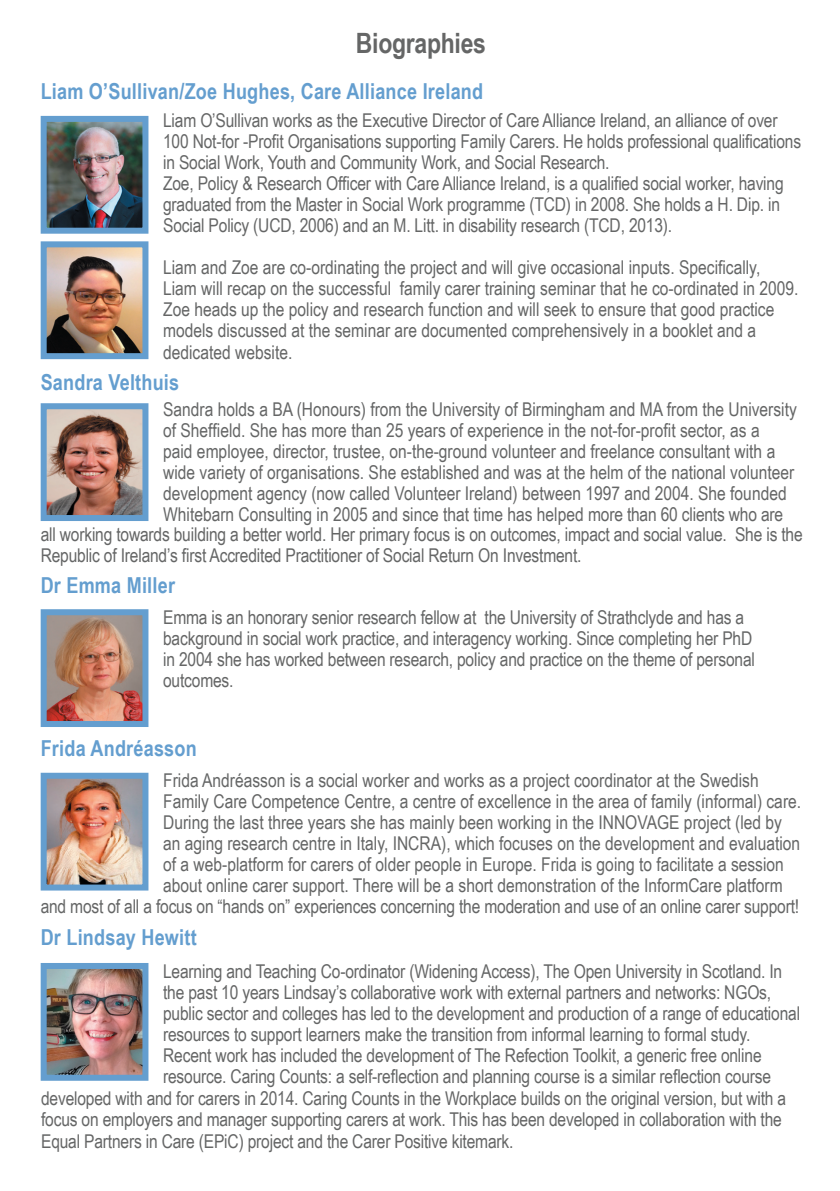
<style>
.page{position:relative;width:840px;height:1191px;background:#fff}
.page>*{position:absolute;margin:0;border:0;box-sizing:border-box;transform-origin:0 0}
.t1{font:700 28px "Arial Narrow";letter-spacing:-.01em;color:#656666}
.t2{font:700 22px "Arial Narrow";letter-spacing:.01em;color:#649ecf}
.t3{font:19px/21px "Arial Narrow";letter-spacing:-.01em;color:#656666}
</style>
<div class="page">
<img style="left:48px;top:123px;width:93px;height:104px">
<div style="left:41px;top:116px;width:107px;height:118px;border:6px solid #649ecf"></div>
<img style="left:48px;top:248px;width:93px;height:104px">
<div style="left:41px;top:241px;width:107px;height:118px;border:6px solid #649ecf"></div>
<img style="left:48px;top:410px;width:93px;height:104px">
<div style="left:41px;top:403px;width:107px;height:118px;border:6px solid #649ecf"></div>
<img style="left:48px;top:779px;width:93px;height:104px">
<div style="left:41px;top:772px;width:107px;height:118px;border:6px solid #649ecf"></div>
<img style="left:48px;top:970px;width:93px;height:103px">
<div style="left:41px;top:963px;width:107px;height:117px;border:6px solid #649ecf"></div>
<img style="left:48px;top:616px;width:93px;height:104px">
<div style="left:41px;top:609px;width:107px;height:118px;border:6px solid #649ecf"></div>
<h1 class="t1" style="left:356px;top:22px;width:131px">Biographies</h1>
<p class="t2" style="left:41px;top:74px;width:444px">Liam O’Sullivan/Zoe Hughes, Care Alliance Ireland</p>
<p class="t3" style="left:163px;top:109px;width:639px">Liam O’Sullivan works as the Executive Director of Care Alliance Ireland, an alliance of over 100 Not-for -Profit Organisations supporting Family Carers. He holds professional qualifications in Social Work, Youth and Community Work, and Social Research.<br>Zoe, Policy &amp; Research Officer with Care Alliance Ireland, is a qualified social worker, having graduated from the Master in Social Work programme (TCD) in 2008. She holds a H. Dip. in Social Policy (UCD, 2006) and an M. Litt. in disability research (TCD, 2013).</p>
<p class="t3" style="left:163px;top:256px;width:636px">Liam and Zoe are co-ordinating the project and will give occasional inputs. Specifically, Liam will recap on the successful family carer training seminar that he co-ordinated in 2009.<br>Zoe heads up the policy and research function and will seek to ensure that good practice models discussed at the seminar are documented comprehensively in a booklet and a dedicated website.</p>
<p class="t2" style="left:41px;top:365px;width:140px">Sandra Velthuis</p>
<p class="t3" style="left:163px;top:398px;width:635px">Sandra holds a BA (Honours) from the University of Birmingham and MA from the University of Sheffield. She has more than 25 years of experience in the not-for-profit sector, as a<br>paid employee, director, trustee, on-the-ground volunteer and freelance consultant with a wide variety of organisations. She established and was at the helm of the national volunteer development agency (now called Volunteer Ireland) between 1997 and 2004. She founded Whitebarn Consulting in 2005 and since that time has helped more than 60 clients who are</p>
<p class="t3" style="left:41px;top:523px;width:763px">all working towards building a better world. Her primary focus is on outcomes, impact and social value. She is the<br>Republic of Ireland’s first Accredited Practitioner of Social Return On Investment.</p>
<p class="t2" style="left:41px;top:569px;width:136px">Dr Emma Miller</p>
<p class="t3" style="left:163px;top:606px;width:593px">Emma is an honorary senior research fellow at the University of Strathclyde and has a background in social work practice, and interagency working. Since completing her PhD in 2004 she has worked between research, policy and practice on the theme of personal outcomes.</p>
<p class="t2" style="left:41px;top:731px;width:158px">Frida Andréasson</p>
<p class="t3" style="left:163px;top:768px;width:639px">Frida Andréasson is a social worker and works as a project coordinator at the Swedish Family Care Competence Centre, a centre of excellence in the area of family (informal) care.<br>During the last three years she has mainly been working in the INNOVAGE project (led by an aging research centre in Italy, INCRA), which focuses on the development and evaluation of a web-platform for carers of older people in Europe. Frida is going to facilitate a session about online carer support. There will be a short demonstration of the InformCare platform</p>
<p class="t3" style="left:41px;top:895px;width:759px">and most of all a focus on “hands on” experiences concerning the moderation and use of an online carer support!</p>
<p class="t2" style="left:41px;top:920px;width:157px">Dr Lindsay Hewitt</p>
<p class="t3" style="left:163px;top:960px;width:638px">Learning and Teaching Co-ordinator (Widening Access), The Open University in Scotland. In the past 10 years Lindsay’s collaborative work with external partners and networks: NGOs, public sector and colleges has led to the development and production of a range of educational resources to support learners make the transition from informal learning to formal study.<br>Recent work has included the development of The Refection Toolkit, a generic free online resource. Caring Counts: a self-reflection and planning course is a similar reflection course</p>
<p class="t3" style="left:41px;top:1086px;width:746px;line-height:21.6px">developed with and for carers in 2014. Caring Counts in the Workplace builds on the original version, but with a focus on employers and manager supporting carers at work. This has been developed in collaboration with the<br>Equal Partners in Care (EPiC) project and the Carer Positive kitemark.</p>
</div>
